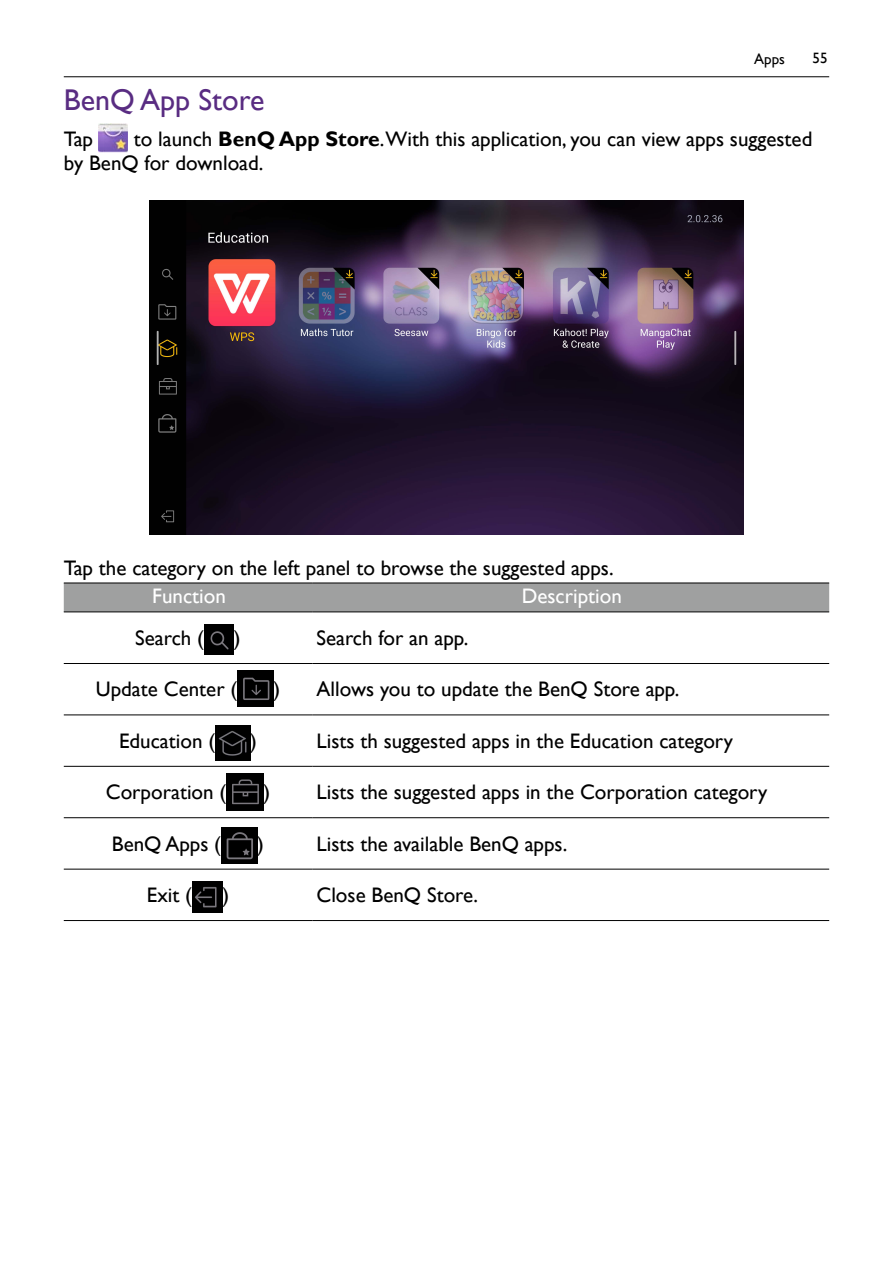
<style>
.page{position:relative;width:893px;height:1263px;background:#fff}
.page>*{position:absolute;margin:0;border:0;box-sizing:border-box;transform-origin:0 0}
.t1{font:30px "Gill Sans";color:#592c82}
.t2{font:21px/24px "Gill Sans";color:#000}
.t3{font:21px "Gill Sans";color:#fff}
.t4{font:15px "Gill Sans";color:#000}
.s1{font-weight:700}
</style>
<div class="page">
<hr style="left:64px;top:77px;width:765px;height:1px;background:#000">
<img style="left:99px;top:123px;width:29px;height:29px">
<img style="left:150px;top:200px;width:593px;height:334px">
<div style="left:64px;top:584px;width:765px;height:27px;background:#9fa0a0"></div>
<svg style="left:64px;top:612px;width:765px;height:301px"></svg>
<hr style="left:64px;top:663px;width:248px;height:1px;background:#000">
<hr style="left:312px;top:663px;width:517px;height:1px;background:#000">
<hr style="left:64px;top:715px;width:248px;height:1px;background:#000">
<hr style="left:312px;top:715px;width:517px;height:1px;background:#000">
<hr style="left:64px;top:766px;width:248px;height:1px;background:#000">
<hr style="left:312px;top:766px;width:517px;height:1px;background:#000">
<hr style="left:64px;top:817px;width:248px;height:1px;background:#000">
<hr style="left:312px;top:817px;width:517px;height:1px;background:#000">
<hr style="left:64px;top:869px;width:248px;height:1px;background:#000">
<hr style="left:312px;top:869px;width:517px;height:1px;background:#000">
<hr style="left:64px;top:920px;width:248px;height:1px;background:#000">
<hr style="left:312px;top:920px;width:517px;height:1px;background:#000">
<hr style="left:64px;top:611px;width:248px;height:1px;background:#000">
<hr style="left:312px;top:611px;width:517px;height:1px;background:#000">
<hr style="left:64px;top:583px;width:248px;height:1px;background:#000">
<hr style="left:312px;top:583px;width:517px;height:1px;background:#000">
<img style="left:204px;top:625px;width:30px;height:30px">
<img style="left:237px;top:670px;width:36px;height:36px">
<img style="left:215px;top:725px;width:35px;height:35px">
<img style="left:226px;top:773px;width:37px;height:37px">
<img style="left:221px;top:827px;width:36px;height:36px">
<img style="left:192px;top:882px;width:30px;height:30px">
<p class="t4" style="left:754px;top:50px;width:32px">Apps</p>
<p class="t4" style="left:812px;top:49px;width:16px">55</p>
<h1 class="t1" style="left:64px;top:83px;width:202px">BenQ App Store</h1>
<p class="t2" style="left:64px;top:127px;width:31px">Tap</p>
<p class="t2" style="left:64px;top:127px;width:750px;text-indent:70px">to launch <span class="s1">BenQ App Store</span>.With this application, you can view apps suggested by BenQ for download.</p>
<p class="t2" style="left:64px;top:556px;width:551px">Tap the category on the left panel to browse the suggested apps.</p>
<p class="t3" style="left:152px;top:584px;width:75px">Function</p>
<p class="t3" style="left:522px;top:584px;width:102px">Description</p>
<p class="t2" style="left:135px;top:626px;width:70px">Search (</p>
<p class="t2" style="left:234px;top:626px;width:8px">)</p>
<p class="t2" style="left:316px;top:626px;width:153px">Search for an app.</p>
<p class="t2" style="left:96px;top:678px;width:143px">Update Center (</p>
<p class="t2" style="left:273px;top:678px;width:8px">)</p>
<p class="t2" style="left:316px;top:678px;width:364px">Allows you to update the BenQ Store app.</p>
<p class="t2" style="left:119px;top:729px;width:98px">Education (</p>
<p class="t2" style="left:250px;top:729px;width:8px">)</p>
<p class="t2" style="left:316px;top:729px;width:418px">Lists th suggested apps in the Education category</p>
<p class="t2" style="left:106px;top:780px;width:122px">Corporation (</p>
<p class="t2" style="left:263px;top:780px;width:8px">)</p>
<p class="t2" style="left:316px;top:780px;width:452px">Lists the suggested apps in the Corporation category</p>
<p class="t2" style="left:112px;top:832px;width:111px">BenQ Apps (</p>
<p class="t2" style="left:257px;top:832px;width:8px">)</p>
<p class="t2" style="left:316px;top:832px;width:252px">Lists the available BenQ apps.</p>
<p class="t2" style="left:147px;top:883px;width:47px">Exit (</p>
<p class="t2" style="left:222px;top:883px;width:8px">)</p>
<p class="t2" style="left:316px;top:883px;width:163px">Close BenQ Store.</p>
</div>
